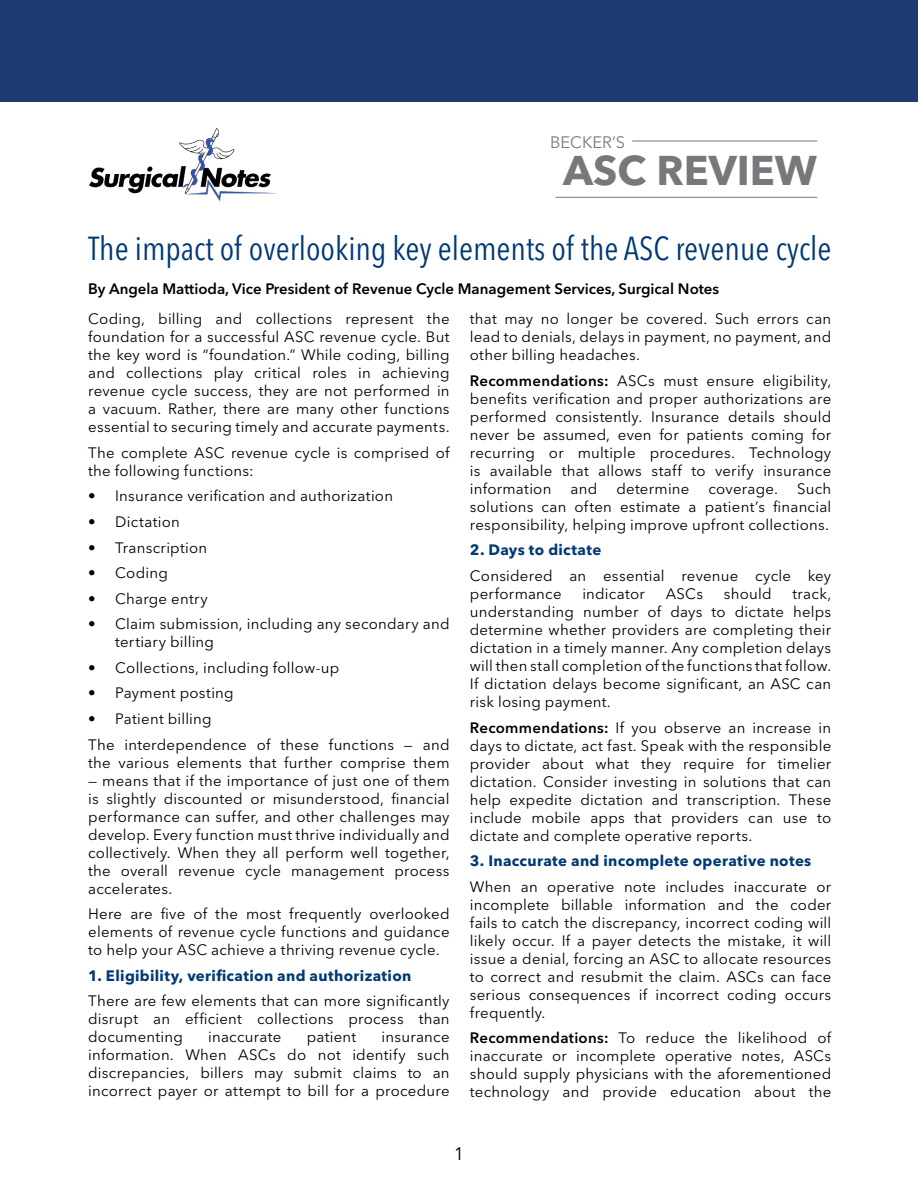
<style>
.page{position:relative;width:918px;height:1188px;background:#fff}
.page>*{position:absolute;margin:0;border:0;box-sizing:border-box;transform-origin:0 0}
.t1{font:700 41.25px "Avenir Next LT Pro";color:#77787b}
.t2{font:condensed 33px "Avenir Next LT Pro";color:#003974}
.t3{font:18px "Avenir Next LT Pro";color:#000}
.t4{font:16.5px "Avenir Next LT Pro";color:#77787b}
.t5{font:15px/18px "Avenir Next LT Pro";letter-spacing:.015em;color:#000;text-align:justify}
.t6{font:700 15px "Avenir Next LT Pro";letter-spacing:.02em;color:#003974}
.t7{font:600 15px "Avenir Next LT Pro";color:#000}
.s1{font-weight:600}
</style>
<div class="page">
<div style="left:0;top:0;width:918px;height:102px;background:#1e3c71"></div>
<img style="left:90px;top:129px;width:188px;height:72px">
<hr style="left:555px;top:197px;width:262px;height:1px;background:#77787b">
<hr style="left:632px;top:141px;width:185px;height:1px;background:#77787b">
<p class="t4" style="left:550px;top:132px;width:77px">BECKER’S</p>
<h1 class="t1" style="left:563px;top:146px;width:256px">ASC REVIEW</h1>
<h2 class="t2" style="left:88px;top:229px;width:745px">The impact of overlooking key elements of the ASC revenue cycle</h2>
<p class="t7" style="left:88px;top:280px;width:633px">By Angela Mattioda, Vice President of Revenue Cycle Management Services, Surgical Notes</p>
<p class="t5" style="left:88px;top:310px;width:363px">Coding, billing and collections represent the foundation for a successful ASC revenue cycle. But the key word is “foundation.” While coding, billing and collections play critical roles in achieving revenue cycle success, they are not performed in a vacuum. Rather, there are many other functions essential to securing timely and accurate payments.</p>
<p class="t5" style="left:88px;top:444px;width:363px">The complete ASC revenue cycle is comprised of the following functions:</p>
<p class="t5" style="left:88px;top:487px;width:306px">• Insurance verification and authorization</p>
<p class="t5" style="left:88px;top:513px;width:93px">• Dictation</p>
<p class="t5" style="left:88px;top:538px;width:121px">• Transcription</p>
<p class="t5" style="left:88px;top:564px;width:81px">• Coding</p>
<p class="t5" style="left:88px;top:589px;width:121px">• Charge entry</p>
<p class="t5" style="left:115px;top:615px;width:336px;text-indent:-27px">• Claim submission, including any secondary and tertiary billing</p>
<p class="t5" style="left:88px;top:659px;width:253px">• Collections, including follow-up</p>
<p class="t5" style="left:88px;top:684px;width:147px">• Payment posting</p>
<p class="t5" style="left:88px;top:706px;width:363px;line-height:25.5px">• Patient billing<br>The interdependence of these functions — and</p>
<p class="t5" style="left:88px;top:753px;width:363px">the various elements that further comprise them</p>
<p class="t5" style="left:88px;top:771px;width:363px">— means that if the importance of just one of them is slightly discounted or misunderstood, financial performance can suffer, and other challenges may develop. Every function must thrive individually and collectively. When they all perform well together, the overall revenue cycle management process accelerates.</p>
<p class="t5" style="left:88px;top:905px;width:363px">Here are five of the most frequently overlooked elements of revenue cycle functions and guidance to help your ASC achieve a thriving revenue cycle.</p>
<p class="t6" style="left:88px;top:966px;width:325px">1. Eligibility, verification and authorization</p>
<p class="t5" style="left:88px;top:992px;width:363px">There are few elements that can more significantly disrupt an efficient collections process than documenting</p>
<p class="t5" style="left:88px;top:1028px;width:363px;text-indent:293px">insurance information. When ASCs do not identify such discrepancies, billers may submit claims to an incorrect payer or attempt to bill for a procedure</p>
<p class="t5" style="left:208px;top:1028px;width:75px">inaccurate</p>
<p class="t5" style="left:307px;top:1028px;width:51px">patient</p>
<p class="t5" style="left:470px;top:310px;width:363px">that may no longer be covered. Such errors can lead to denials, delays in payment, no payment, and other billing headaches.</p>
<p class="t5" style="left:470px;top:372px;width:363px"><span class="s1">Recommendations:</span> ASCs must ensure eligibility, benefits verification and proper authorizations are performed consistently. Insurance details should never be assumed, even for patients coming for recurring or multiple procedures. Technology is available that allows staff to verify insurance information</p>
<p class="t5" style="left:470px;top:480px;width:363px;text-indent:327px">Such solutions can often estimate a patient’s financial responsibility, helping improve upfront collections.</p>
<p class="t6" style="left:470px;top:541px;width:133px">2. Days to dictate</p>
<p class="t5" style="left:470px;top:567px;width:363px">Considered an essential revenue cycle key performance</p>
<p class="t5" style="left:571px;top:480px;width:28px">and</p>
<p class="t5" style="left:616px;top:480px;width:75px">determine</p>
<p class="t5" style="left:709px;top:480px;width:71px">coverage.</p>
<p class="t5" style="left:470px;top:585px;width:363px;text-indent:323px">track, understanding number of days to dictate helps determine whether providers are completing their dictation in a timely manner. Any completion delays will then stall completion of the functions that follow.<br>If dictation delays become significant, an ASC can risk losing payment.</p>
<p class="t5" style="left:470px;top:718px;width:363px"><span class="s1">Recommendations:</span> If you observe an increase in days to dictate, act fast. Speak with the responsible provider about what they require for timelier dictation. Consider investing in solutions that can help expedite dictation and transcription. These include mobile apps that providers can use to dictate and complete operative reports.</p>
<p class="t6" style="left:470px;top:852px;width:343px">3. Inaccurate and incomplete operative notes</p>
<p class="t5" style="left:470px;top:877px;width:363px">When an operative note includes inaccurate or incomplete billable information and the coder fails to catch the discrepancy, incorrect coding will likely occur. If a payer detects the mistake, it will issue a denial, forcing an ASC to allocate resources to correct and resubmit the claim. ASCs can face serious consequences if incorrect coding occurs frequently.</p>
<p class="t5" style="left:470px;top:1029px;width:363px"><span class="s1">Recommendations:</span> To reduce the likelihood of inaccurate or incomplete operative notes, ASCs should supply physicians with the aforementioned technology and provide education about the</p>
<p class="t5" style="left:582px;top:585px;width:64px">indicator</p>
<p class="t5" style="left:666px;top:585px;width:39px">ASCs</p>
<p class="t5" style="left:724px;top:585px;width:49px">should</p>
<p class="t3" style="left:454px;top:1143px;width:12px">1</p>
</div>
